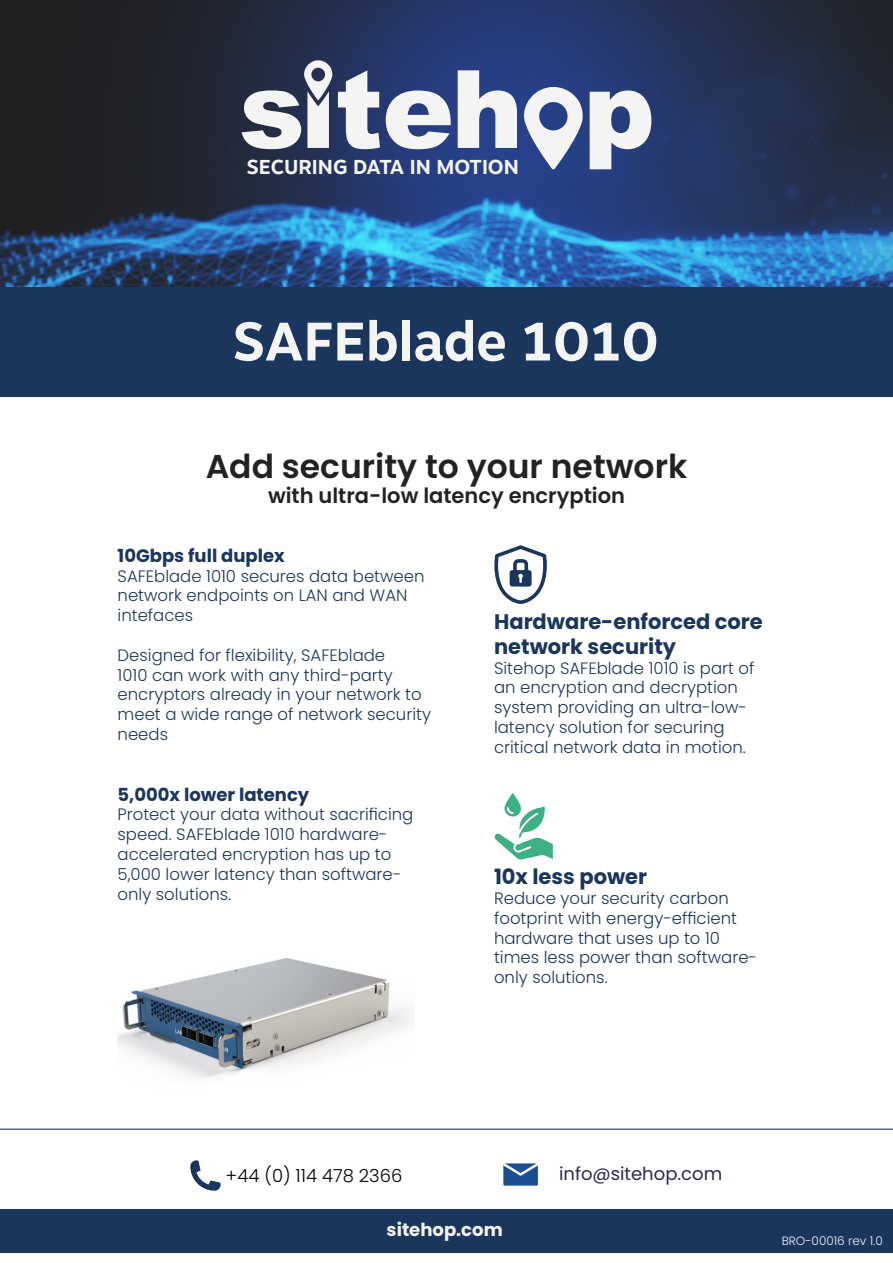
<style>
.page{position:relative;width:893px;height:1263px;background:#fff}
.page>*{position:absolute;margin:0;border:0;box-sizing:border-box;transform-origin:0 0}
.t1{font:700 54px "Motiva Sans";color:#f4f4f4}
.t2{font:600 33px "Poppins";color:#222}
.t3{font:700 21px/25.2px "Poppins";color:#1b365d}
.t4{font:600 21px "Poppins";color:#222}
.t5{font:700 20.1px "Motiva Sans";color:#f4f4f4}
.t6{font:700 18px "Poppins";color:#1b365d}
.t7{font:300 18px "Poppins";color:#000}
.t8{font:18px "Poppins";color:#302652}
.t9{font:700 18px "Poppins";color:#f5f5f5}
.t10{font:300 16.5px/19.8px "Poppins";color:#1b365d}
.t11{font:300 12px "Poppins";color:#f4f4f4}
</style>
<div class="page">
<img style="left:118px;top:958px;width:296px;height:120px">
<img style="left:0;top:0;width:893px;height:287px">
<div style="left:0;top:287px;width:893px;height:109px;background:#1b365d"></div>
<svg style="left:338px;top:70px;width:42px;height:79px"></svg>
<svg style="left:386px;top:90px;width:65px;height:59px"></svg>
<svg style="left:458px;top:70px;width:59px;height:78px"></svg>
<svg style="left:590px;top:90px;width:61px;height:79px"></svg>
<svg style="left:242px;top:60px;width:90px;height:89px"></svg>
<svg style="left:523px;top:82px;width:60px;height:88px"></svg>
<div style="left:0;top:1208px;width:893px;height:44px;background:#1b365d"></div>
<svg style="left:190px;top:1160px;width:31px;height:31px"></svg>
<svg style="left:503px;top:1163px;width:35px;height:22px"></svg>
<hr style="left:0;top:1128px;width:893px;height:2px;background:#1c365c">
<svg style="left:494px;top:545px;width:53px;height:59px"></svg>
<svg style="left:494px;top:793px;width:59px;height:66px"></svg>
<p class="t5" style="left:247px;top:152px;width:274px">SECURING DATA IN MOTION</p>
<p class="t1" style="left:233px;top:302px;width:427px">SAFEblade 1010</p>
<p class="t2" style="left:206px;top:447px;width:483px">Add security to your network</p>
<p class="t4" style="left:268px;top:484px;width:358px">with ultra-low latency encryption</p>
<p class="t6" style="left:118px;top:545px;width:169px">10Gbps full duplex</p>
<p class="t10" style="left:118px;top:566px;width:308px">SAFEblade 1010 secures data between network endpoints on LAN and WAN intefaces</p>
<p class="t10" style="left:118px;top:645px;width:315px">Designed for flexibility, SAFEblade<br>1010 can work with any third-party encryptors already in your network to meet a wide range of network security needs</p>
<p class="t6" style="left:118px;top:784px;width:193px">5,000x lower latency</p>
<p class="t10" style="left:118px;top:805px;width:297px">Protect your data without sacrificing speed. SAFEblade 1010 hardware&shy;accelerated encryption has up to<br>5,000 lower latency than software&shy;only solutions.</p>
<p class="t3" style="left:494px;top:609px;width:270px">Hardware-enforced core network security</p>
<p class="t10" style="left:494px;top:658px;width:262px">Sitehop SAFEblade 1010 is part of an encryption and decryption system providing an ultra-low&shy;latency solution for securing critical network data in motion.</p>
<p class="t3" style="left:494px;top:864px;width:155px">10x less power</p>
<p class="t10" style="left:494px;top:888px;width:265px">Reduce your security carbon footprint with energy-efficient hardware that uses up to 10 times less power than software&shy;only solutions.</p>
<p class="t7" style="left:226px;top:1165px;width:178px">+44 (0) 114 478 2366</p>
<p class="t9" style="left:387px;top:1219px;width:118px">sitehop.com</p>
<p class="t8" style="left:559px;top:1163px;width:165px">info@sitehop.com</p>
<p class="t11" style="left:782px;top:1234px;width:103px">BRO-00016 rev 1.0</p>
</div>
